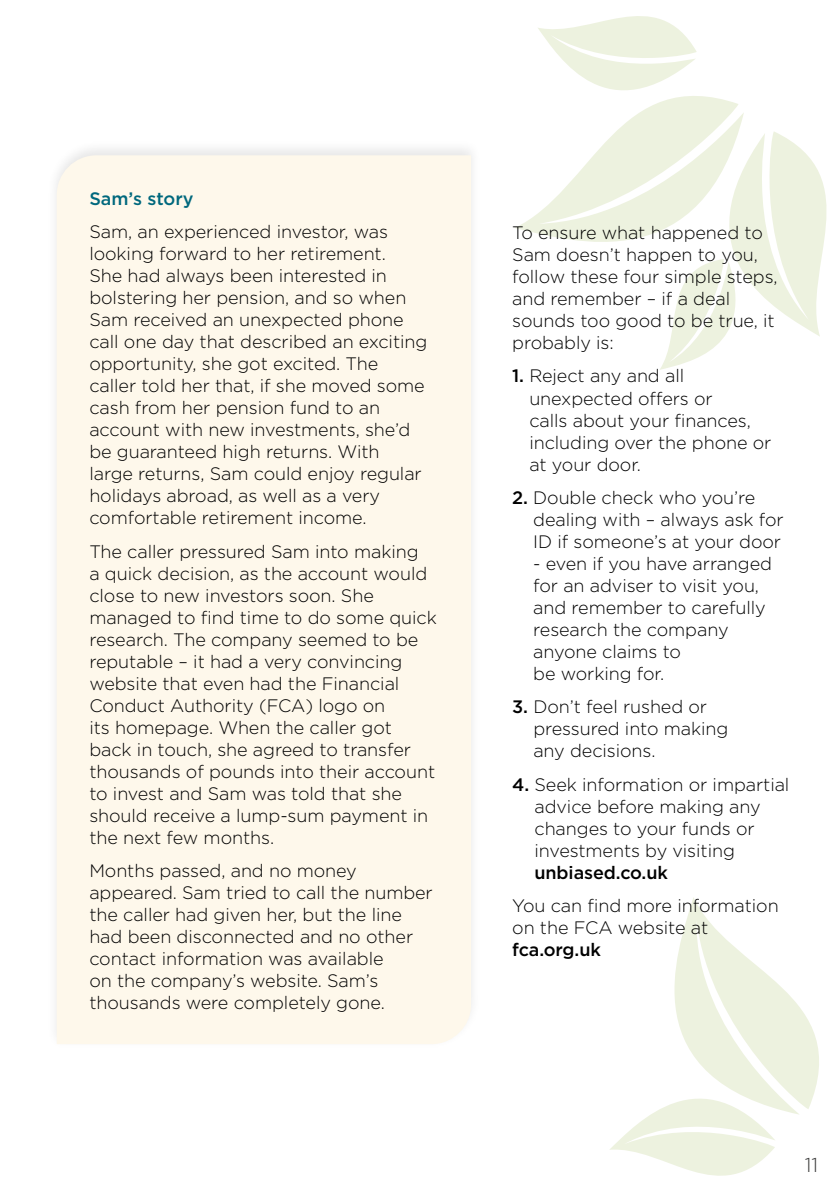
<style>
.page{position:relative;width:840px;height:1191px;background:#fff}
.page>*{position:absolute;margin:0;border:0;box-sizing:border-box;transform-origin:0 0}
.t1{font:300 20px "Gotham";color:#3c3c3b}
.t2{font:300 18px/22px "Gotham";letter-spacing:-.005em;color:#000}
.t3{font:500 18px "Gotham";letter-spacing:-.005em;color:#000}
.t4{font:500 18px "Gotham";color:#00687d}
.s1{font-weight:500}
</style>
<div class="page">
<svg style="left:674px;top:897px;width:145px;height:218px;fill:#edf2df"></svg>
<svg style="left:610px;top:1055px;width:166px;height:121px"></svg>
<svg style="left:515px;top:214px;width:22px;height:19px"></svg>
<svg style="left:537px;top:16px;width:290px;height:354px"></svg>
<div style="left:46px;top:139px;width:436px;height:910px;background:#fbfbfb"></div>
<div style="left:57px;top:155px;width:414px;height:889px;background:#fef8eb"></div>
<p class="t4" style="left:89px;top:187px;width:106px">Sam’s story</p>
<p class="t2" style="left:89px;top:220px;width:339px">Sam, an experienced investor, was looking forward to her retirement.<br>She had always been interested in bolstering her pension, and so when Sam received an unexpected phone call one day that described an exciting opportunity, she got excited. The caller told her that, if she moved some cash from her pension fund to an account with new investments, she’d be guaranteed high returns. With large returns, Sam could enjoy regular holidays abroad, as well as a very comfortable retirement income.</p>
<p class="t2" style="left:89px;top:540px;width:349px">The caller pressured Sam into making<br>a quick decision, as the account would close to new investors soon. She managed to find time to do some quick research. The company seemed to be reputable – it had a very convincing website that even had the Financial Conduct Authority (FCA) logo on<br>its homepage. When the caller got back in touch, she agreed to transfer thousands of pounds into their account to invest and Sam was told that she should receive a lump-sum payment in the next few months.</p>
<p class="t2" style="left:89px;top:859px;width:345px">Months passed, and no money appeared. Sam tried to call the number the caller had given her, but the line had been disconnected and no other contact information was available<br>on the company’s website. Sam’s thousands were completely gone.</p>
<p class="t2" style="left:512px;top:221px;width:267px">To ensure what happened to<br>Sam doesn’t happen to you, follow these four simple steps, and remember – if a deal sounds too good to be true, it probably is:</p>
<p class="t2" style="left:529px;top:365px;width:243px;text-indent:-17px"><span class="s1">1.</span> Reject any and all unexpected offers or<br>calls about your finances, including over the phone or at your door.</p>
<p class="t2" style="left:533px;top:486px;width:252px;text-indent:-21px"><span class="s1">2.</span> Double check who you’re dealing with – always ask for<br>ID if someone’s at your door</p>
<p class="t2" style="left:533px;top:552px;width:240px">- even if you have arranged for an adviser to visit you, and remember to carefully research the company anyone claims to<br>be working for.</p>
<p class="t2" style="left:533px;top:695px;width:196px;text-indent:-21px"><span class="s1">3.</span> Don’t feel rushed or pressured into making any decisions.</p>
<p class="t2" style="left:534px;top:772px;width:256px;text-indent:-22px"><span class="s1">4.</span> Seek information or impartial advice before making any changes to your funds or investments by visiting</p>
<p class="t3" style="left:534px;top:860px;width:135px">unbiased.co.uk</p>
<p class="t2" style="left:512px;top:894px;width:268px">You can find more information on the FCA website at</p>
<p class="t3" style="left:512px;top:937px;width:90px">fca.org.uk</p>
<p class="t1" style="left:804px;top:1151px;width:15px">11</p>
</div>
